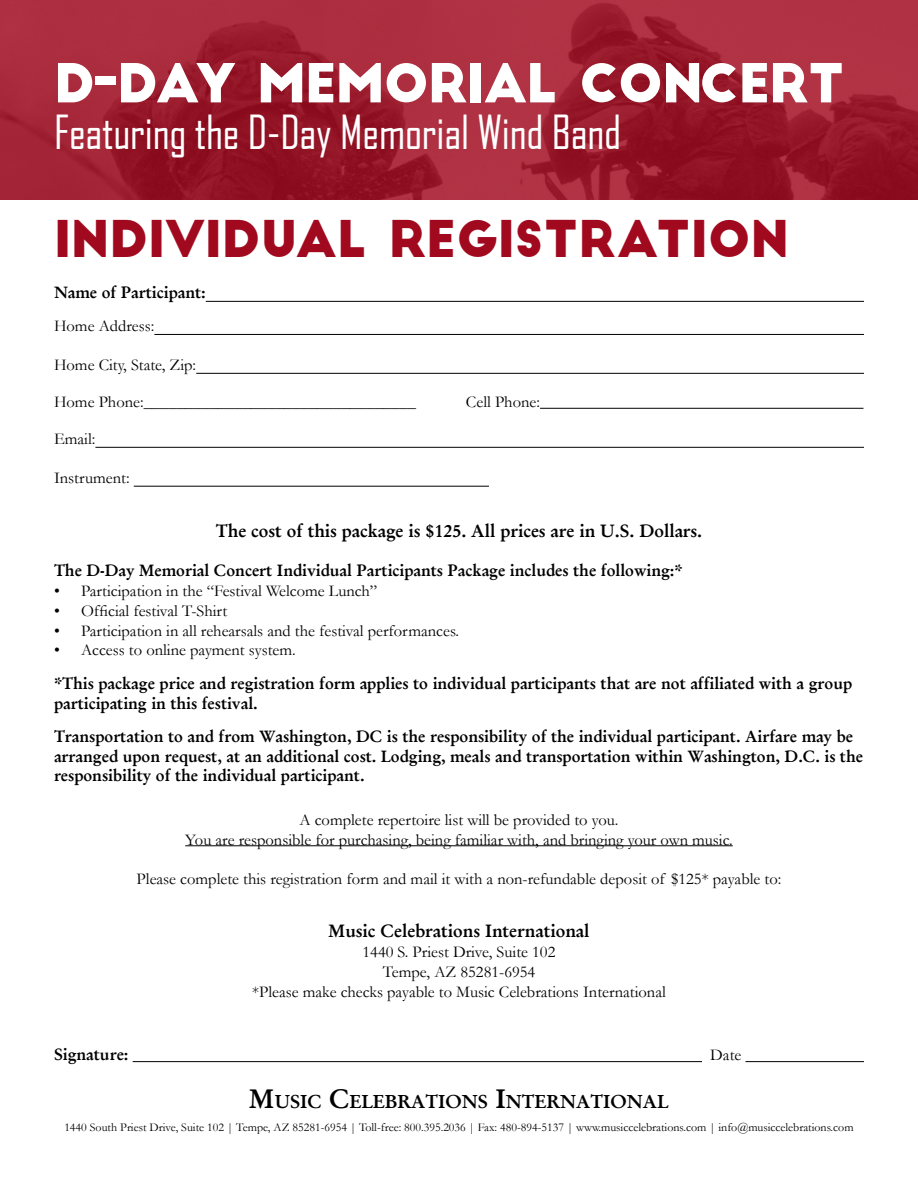
<style>
.page{position:relative;width:918px;height:1188px;background:#fff}
.page>*{position:absolute;margin:0;border:0;box-sizing:border-box;transform-origin:0 0}
.t1{font:52.5px "Big John";letter-spacing:-.025em;color:#fff}
.t2{font:49.5px "Big John";letter-spacing:-.005em;color:#a1091e}
.t3{font:45px "Agency FB";letter-spacing:-.005em;color:#fff}
.t4{font:18.9px "Garamond Halbfett";color:#000}
.t5{font:18px "Garamond Halbfett";color:#000}
.t6{font:16.5px "Garamond";color:#000}
.t7{font:16.5px/19.8px "Garamond Halbfett";color:#000}
.t8{font:12px "Garamond";color:#000}
.s1{font-size:27px}
</style>
<div class="page">
<svg style="left:0;top:0;width:918px;height:200px;background:#9f2133"></svg>
<hr style="left:154px;top:334px;width:710px;height:1px;background:#000">
<hr style="left:196px;top:373px;width:668px;height:1px;background:#000">
<hr style="left:95px;top:447px;width:769px;height:1px;background:#000">
<hr style="left:134px;top:486px;width:355px;height:1px;background:#000">
<hr style="left:206px;top:301px;width:658px;height:1px;background:#000">
<hr style="left:540px;top:408px;width:323px;height:1px;background:#000">
<hr style="left:133px;top:1061px;width:569px;height:1px;background:#000">
<hr style="left:745px;top:1061px;width:119px;height:1px;background:#000">
<hr style="left:185px;top:845px;width:548px;height:1px;background:#000">
<p class="t1" style="left:54px;top:60px;width:792px">D-DAY MEMORIAL CONCERT</p>
<p class="t3" style="left:54px;top:105px;width:569px">Featuring the D-Day Memorial Wind Band</p>
<p class="t2" style="left:54px;top:217px;width:737px">INDIVIDUAL REGISTRATION</p>
<p class="t7" style="left:54px;top:283px;width:153px">Name of Participant:</p>
<p class="t6" style="left:54px;top:315px;width:102px">Home Address:</p>
<p class="t6" style="left:54px;top:354px;width:144px">Home City, State, Zip:</p>
<p class="t6" style="left:54px;top:391px;width:363px">Home Phone:_________________________________</p>
<p class="t6" style="left:466px;top:391px;width:76px">Cell Phone:</p>
<p class="t6" style="left:54px;top:428px;width:43px">Email:</p>
<p class="t6" style="left:54px;top:467px;width:77px">Instrument:</p>
<p class="t5" style="left:216px;top:520px;width:488px">The cost of this package is $125. All prices are in U.S. Dollars.</p>
<p class="t7" style="left:54px;top:561px;width:630px">The D-Day Memorial Concert Individual Participants Package includes the following:*</p>
<p class="t6" style="left:54px;top:580px;width:325px">• Participation in the “Festival Welcome Lunch”</p>
<p class="t6" style="left:54px;top:600px;width:175px">• Official festival T-Shirt</p>
<p class="t6" style="left:54px;top:619px;width:407px">• Participation in all rehearsals and the festival performances.</p>
<p class="t6" style="left:54px;top:639px;width:243px">• Access to online payment system.</p>
<p class="t7" style="left:54px;top:673px;width:800px">*This package price and registration form applies to individual participants that are not affiliated with a group participating in this festival.</p>
<p class="t7" style="left:54px;top:726px;width:811px">Transportation to and from Washington, DC is the responsibility of the individual participant. Airfare may be arranged upon request, at an additional cost. Lodging, meals and transportation within Washington, D.C. is the responsibility of the individual participant.</p>
<p class="t6" style="left:299px;top:808px;width:321px">A complete repertoire list will be provided to you.</p>
<p class="t6" style="left:185px;top:828px;width:549px">You are responsible for purchasing, being familiar with, and bringing your own music.</p>
<p class="t6" style="left:137px;top:868px;width:646px">Please complete this registration form and mail it with a non-refundable deposit of $125* payable to:</p>
<p class="t5" style="left:328px;top:920px;width:263px">Music Celebrations International</p>
<p class="t6" style="left:363px;top:941px;width:194px">1440 S. Priest Drive, Suite 102</p>
<p class="t6" style="left:383px;top:961px;width:154px">Tempe, AZ 85281-6954</p>
<p class="t6" style="left:252px;top:980px;width:415px">*Please make checks payable to Music Celebrations International</p>
<p class="t7" style="left:54px;top:1045px;width:76px">Signature:</p>
<p class="t6" style="left:710px;top:1044px;width:33px">Date</p>
<p class="t4" style="left:249px;top:1090px;width:421px"><span class="s1">M</span>USIC <span class="s1">C</span>ELEBRATIONS <span class="s1">I</span>NTERNATIONAL</p>
<p class="t8" style="left:64px;top:1119px;width:791px">1440 South Priest Drive, Suite 102 | Tempe, AZ 85281-6954 | Toll-free: 800.395.2036 | Fax: 480-894-5137 | www.musiccelebrations.com | info@musiccelebrations.com</p>
</div>
